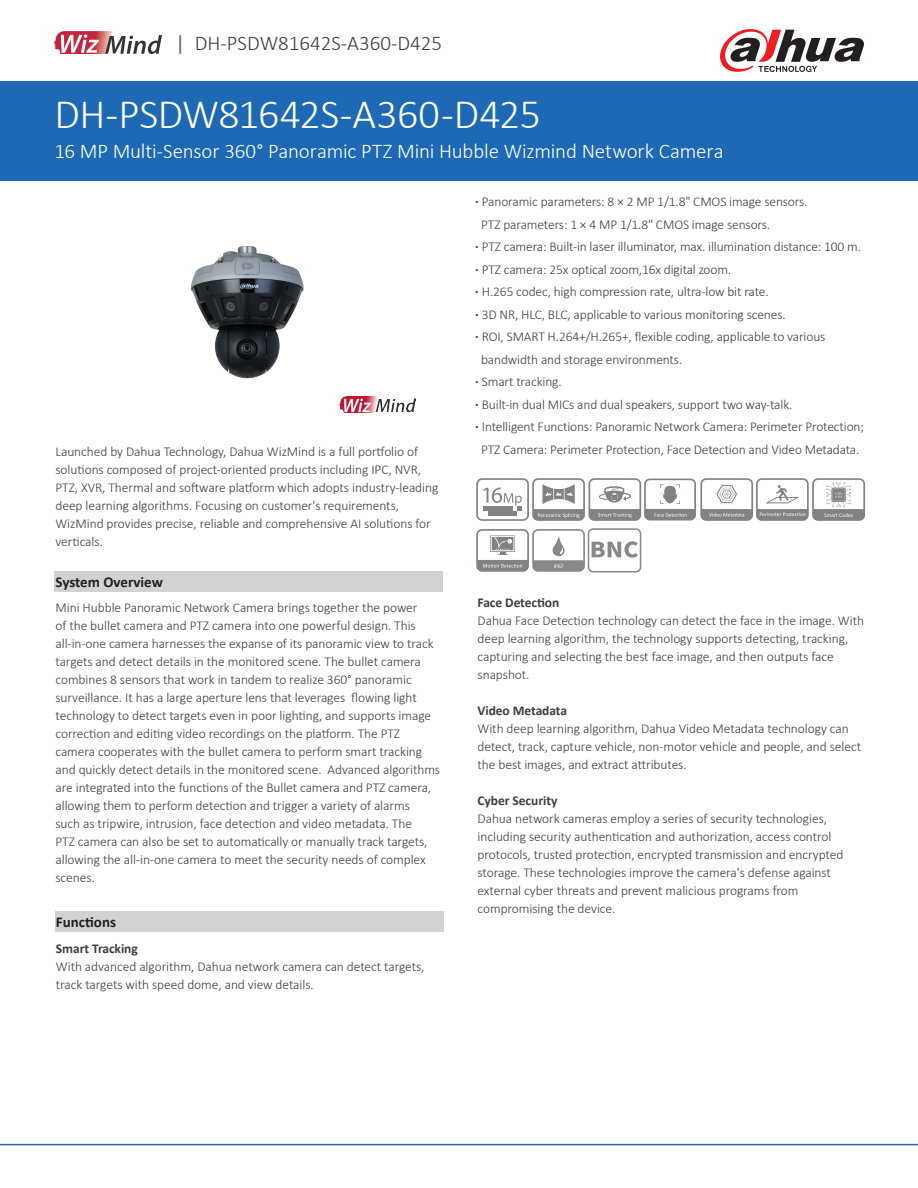
<style>
.page{position:relative;width:918px;height:1188px;background:#fff}
.page>*{position:absolute;margin:0;border:0;box-sizing:border-box;transform-origin:0 0}
.t1{font:300 42px "Calibri";letter-spacing:-.015em;color:#fff}
.t2{font:300 21px "Calibri";letter-spacing:-.01em;color:#fff}
.t3{font:300 21px "Calibri";color:#3e3e3f}
.t4{font:700 15px "Calibri";color:#231f20}
.t5{font:300 13.5px/18px "Calibri";letter-spacing:-.005em;color:#3e3e3f}
.t6{font:700 13.5px "Calibri";letter-spacing:-.005em;color:#3e3e3f}
.s1{font-weight:400;color:#636366}
.s2{font-weight:700}
.s3{font-family:"Adobe Song Std"}
</style>
<div class="page">
<div style="left:0;top:81px;width:918px;height:100px;background:#1e69b4"></div>
<hr style="left:0;top:1144px;width:918px;height:1px;background:#1e69b4">
<svg style="left:720px;top:29px;width:144px;height:43px"></svg>
<img style="left:190px;top:246px;width:186px;height:167px">
<div style="left:54px;top:572px;width:389px;height:20px;background:#d1d2d4"></div>
<div style="left:55px;top:912px;width:389px;height:20px;background:#d1d2d4"></div>
<svg style="left:54px;top:31px;width:108px;height:23px"></svg>
<img style="left:339px;top:396px;width:77px;height:16px">
<svg style="left:476px;top:529px;width:109px;height:43px"></svg>
<div style="left:588px;top:528px;width:53px;height:44px;border:2px solid #86888b;border-radius:5px"></div>
<svg style="left:592px;top:541px;width:46px;height:17px"></svg>
<svg style="left:476px;top:478px;width:389px;height:43px"></svg>
<p class="t3" style="left:176px;top:30px;width:268px"><span class="s1">|</span> DH-PSDW81642S-A360-D425</p>
<p class="t1" style="left:55px;top:88px;width:488px">DH-PSDW81642S-A360-D425</p>
<p class="t2" style="left:55px;top:138px;width:671px">16 MP Multi-Sensor 360° Panoramic PTZ Mini Hubble Wizmind Network Camera</p>
<p class="t5" style="left:475px;top:193px;width:334px"><span class="s2">·</span> Panoramic parameters: 8 × 2 MP 1/1.8" CMOS image sensors.</p>
<p class="t5" style="left:481px;top:215px;width:290px">PTZ parameters: 1 × 4 MP 1/1.8" CMOS image sensors.</p>
<p class="t5" style="left:475px;top:238px;width:387px"><span class="s2">·</span> PTZ camera: Built-in laser illuminator, max. illumination distance: 100 m.</p>
<p class="t5" style="left:475px;top:260px;width:258px"><span class="s2">·</span> PTZ camera: 25x optical zoom,16x digital zoom.</p>
<p class="t5" style="left:475px;top:283px;width:295px"><span class="s2">·</span> H.265 codec, high compression rate, ultra-low bit rate.</p>
<p class="t5" style="left:475px;top:305px;width:312px"><span class="s2">·</span> 3D NR, HLC, BLC, applicable to various monitoring scenes.</p>
<p class="t5" style="left:475px;top:328px;width:352px"><span class="s2">·</span> ROI, SMART H.264+/H.265+, flexible coding, applicable to various</p>
<p class="t5" style="left:481px;top:350px;width:203px">bandwidth and storage environments.</p>
<p class="t5" style="left:475px;top:373px;width:88px"><span class="s2">·</span> Smart tracking.</p>
<p class="t5" style="left:475px;top:395px;width:319px"><span class="s2">·</span> Built-in dual MICs and dual speakers, support two way-talk.</p>
<p class="t5" style="left:475px;top:418px;width:390px"><span class="s2">·</span> Intelligent Functions: Panoramic Network Camera: Perimeter Protection;</p>
<p class="t5" style="left:481px;top:440px;width:380px">PTZ Camera: Perimeter Protection, Face Detection and Video Metadata.</p>
<p class="t5" style="left:56px;top:443px;width:384px">Launched by Dahua Technology, Dahua WizMind is a full portfolio of solutions composed of project-oriented products including IPC, NVR, PTZ, XVR, Thermal and software platform which adopts industry-leading deep learning algorithms. Focusing on customer's requirements, WizMind provides precise, reliable and comprehensive AI solutions for verticals.</p>
<p class="t4" style="left:56px;top:573px;width:109px">System Overview</p>
<p class="t5" style="left:56px;top:599px;width:386px">Mini Hubble Panoramic Network Camera brings together the power<br>of the bullet camera and PTZ camera into one powerful design. This all-in-one camera harnesses the expanse of its panoramic view to track targets and detect details in the monitored scene. The bullet camera combines 8 sensors that work in tandem to realize 360° panoramic surveillance. It has a large aperture lens that leverages flowing light technology to detect targets even in poor lighting, and supports image correction and editing video recordings on the platform. The PTZ camera cooperates with the bullet camera to perform smart tracking and quickly detect details in the monitored scene. Advanced algorithms are integrated into the functions of the Bullet camera and PTZ camera, allowing them to perform detection and trigger a variety of alarms<br>such as tripwire, intrusion, face detection and video metadata. The<br>PTZ camera can also be set to automatically or manually track targets, allowing the all-in-one camera to meet the security needs of complex scenes.</p>
<p class="t4" style="left:56px;top:913px;width:62px">Functions</p>
<p class="t6" style="left:56px;top:940px;width:83px">Smart Tracking</p>
<p class="t5" style="left:56px;top:957px;width:370px">With advanced algorithm, Dahua network camera can detect targets, track targets with speed dome, and view details<span class="s3">.</span></p>
<p class="t6" style="left:478px;top:594px;width:83px">Face Detection</p>
<p class="t5" style="left:478px;top:612px;width:388px">Dahua Face Detection technology can detect the face in the image. With deep learning algorithm, the technology supports detecting, tracking, capturing and selecting the best face image, and then outputs face snapshot.</p>
<p class="t6" style="left:478px;top:702px;width:91px">Video Metadata</p>
<p class="t5" style="left:478px;top:720px;width:385px">With deep learning algorithm, Dahua Video Metadata technology can detect, track, capture vehicle, non-motor vehicle and people, and select the best images, and extract attributes.</p>
<p class="t6" style="left:478px;top:792px;width:81px">Cyber Security</p>
<p class="t5" style="left:478px;top:810px;width:367px">Dahua network cameras employ a series of security technologies, including security authentication and authorization, access control protocols, trusted protection, encrypted transmission and encrypted storage. These technologies improve the camera's defense against external cyber threats and prevent malicious programs from compromising the device.</p>
</div>
